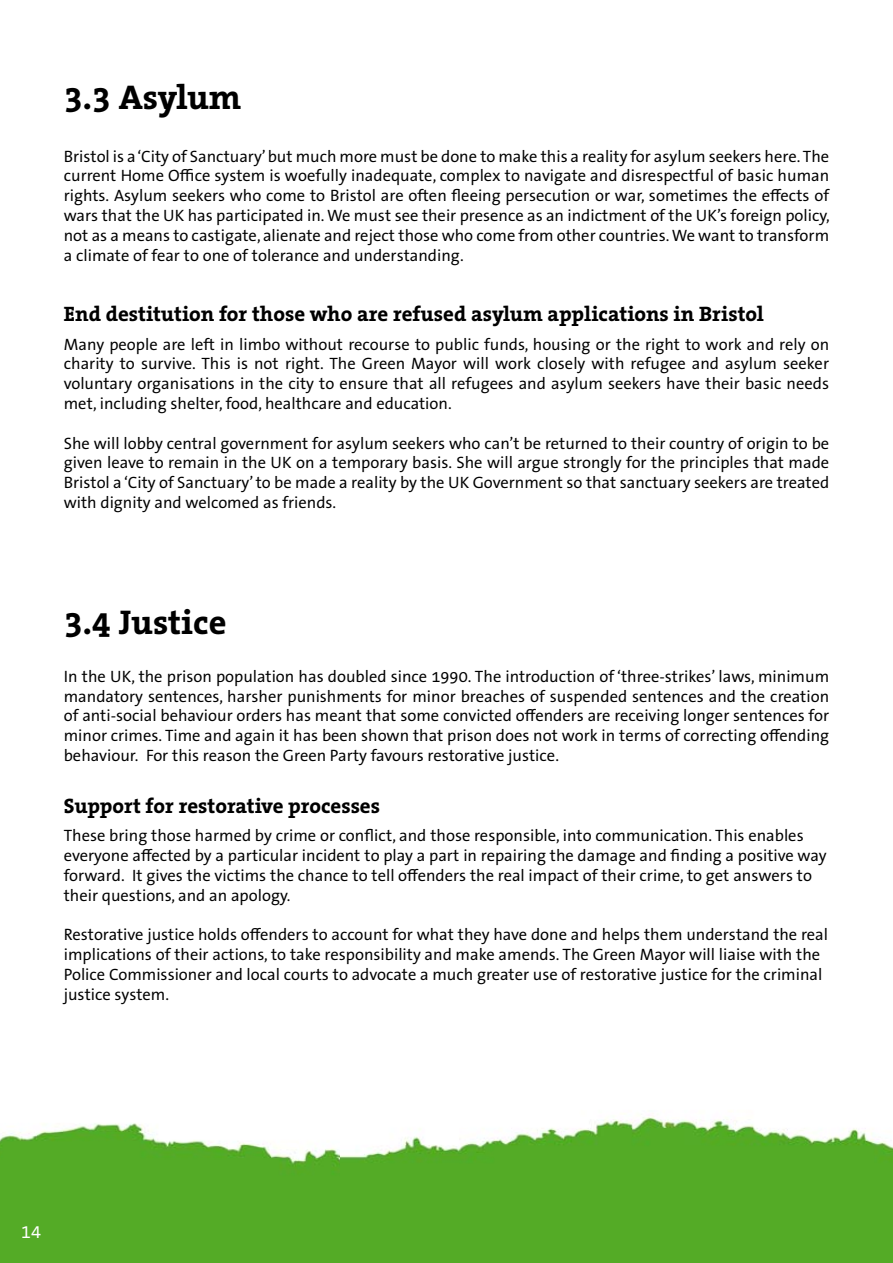
<style>
.page{position:relative;width:893px;height:1263px;background:#fff}
.page>*{position:absolute;margin:0;border:0;box-sizing:border-box;transform-origin:0 0}
.t1{font:700 34.5px "The Serif Office";color:#000}
.t2{font:700 21px "The Serif Office";color:#000}
.t3{font:18px "The Sans Office LF";color:#fff}
.t4{font:16.5px/19.8px "The Sans Office";color:#000;text-align:justify}
</style>
<div class="page">
<img style="left:0;top:1123px;width:340px;height:140px">
<img style="left:340px;top:1116px;width:553px;height:147px">
<h1 class="t1" style="left:64px;top:75px;width:179px">3.3 Asylum</h1>
<p class="t4" style="left:64px;top:146px;width:768px">Bristol is a ‘City of Sanctuary’ but much more must be done to make this a reality for asylum seekers here. The current Home Office system is woefully inadequate, complex to navigate and disrespectful of basic human rights. Asylum seekers who come to Bristol are often fleeing persecution or war, sometimes the effects of wars that the UK has participated in. We must see their presence as an indictment of the UK’s foreign policy, not as a means to castigate, alienate and reject those who come from other countries. We want to transform a climate of fear to one of tolerance and understanding.</p>
<p class="t2" style="left:64px;top:300px;width:702px">End destitution for those who are refused asylum applications in Bristol</p>
<p class="t4" style="left:64px;top:334px;width:767px">Many people are left in limbo without recourse to public funds, housing or the right to work and rely on charity to survive. This is not right. The Green Mayor will work closely with refugee and asylum seeker voluntary organisations in the city to ensure that all refugees and asylum seekers have their basic needs met, including shelter, food, healthcare and education.</p>
<p class="t4" style="left:64px;top:433px;width:767px">She will lobby central government for asylum seekers who can’t be returned to their country of origin to be given leave to remain in the UK on a temporary basis. She will argue strongly for the principles that made Bristol a ‘City of Sanctuary’ to be made a reality by the UK Government so that sanctuary seekers are treated with dignity and welcomed as friends.</p>
<h1 class="t1" style="left:64px;top:599px;width:164px">3.4 Justice</h1>
<p class="t4" style="left:64px;top:666px;width:767px">In the UK, the prison population has doubled since 1990. The introduction of ‘three-strikes’ laws, minimum mandatory sentences, harsher punishments for minor breaches of suspended sentences and the creation of anti-social behaviour orders has meant that some convicted offenders are receiving longer sentences for minor crimes. Time and again it has been shown that prison does not work in terms of correcting offending behaviour. For this reason the Green Party favours restorative justice.</p>
<p class="t2" style="left:64px;top:792px;width:318px">Support for restorative processes</p>
<p class="t4" style="left:64px;top:826px;width:764px;text-align:left">These bring those harmed by crime or conflict, and those responsible, into communication. This enables everyone affected by a particular incident to play a part in repairing the damage and finding a positive way forward. It gives the victims the chance to tell offenders the real impact of their crime, to get answers to their questions, and an apology.</p>
<p class="t4" style="left:64px;top:925px;width:766px;text-align:left">Restorative justice holds offenders to account for what they have done and helps them understand the real implications of their actions, to take responsibility and make amends. The Green Mayor will liaise with the Police Commissioner and local courts to advocate a much greater use of restorative justice for the criminal justice system.</p>
<p class="t3" style="left:21px;top:1220px;width:21px">14</p>
</div>
